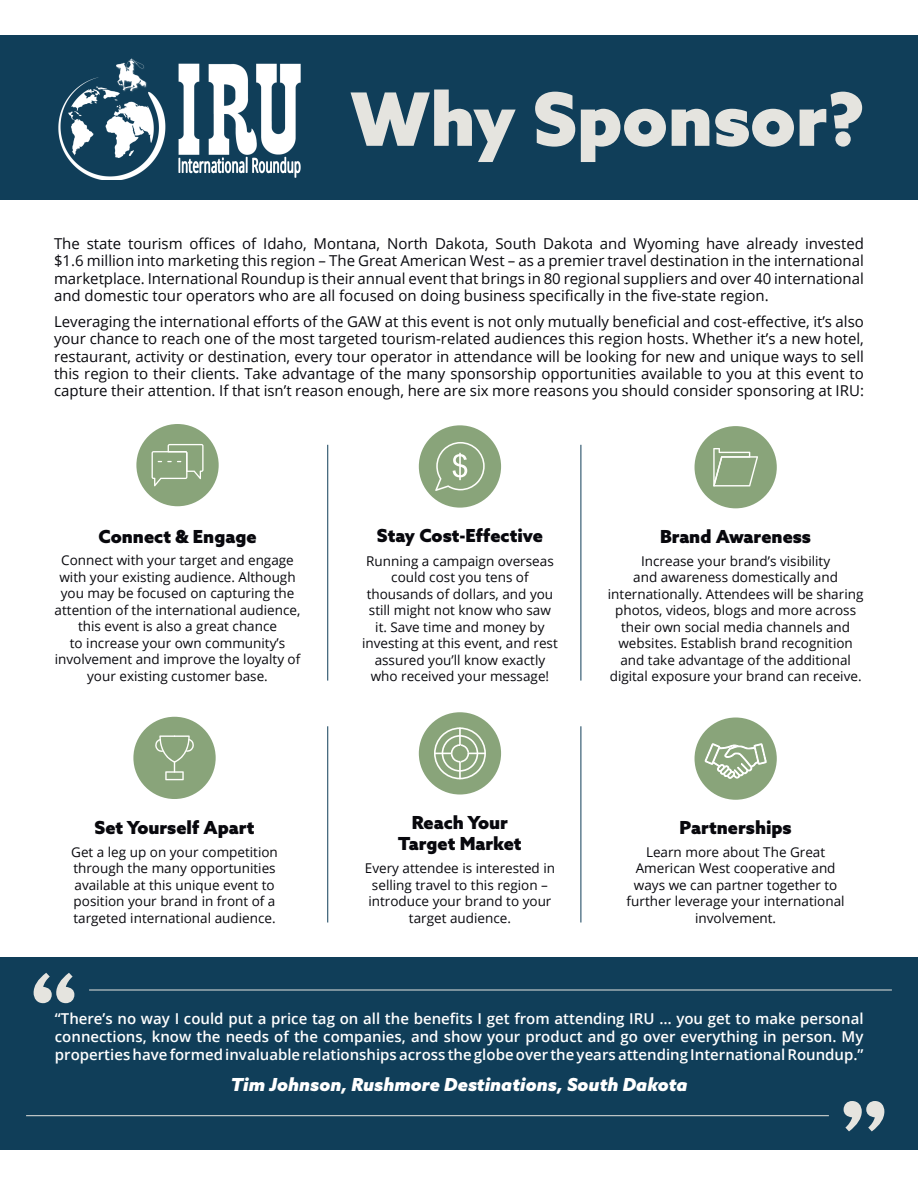
<style>
.page{position:relative;width:918px;height:1188px;background:#fff}
.page>*{position:absolute;margin:0;border:0;box-sizing:border-box;transform-origin:0 0}
.t1{font:150px "Neue Aachen Pro";color:#e5e4df}
.t2{font:900 73.65px "Azo Sans";color:#e5e4df}
.t3{font:900 18px/21px "Azo Sans";color:#08080d;text-align:center}
.t4{font:italic 900 18px "Azo Sans";color:#fff}
.t5{font:15px/17.2px "Open Sans";color:#08080d;text-align:justify}
.t6{font:600 15px/18px "Open Sans";color:#fff;text-align:justify}
.t7{font:13.5px/16.5px "Open Sans";color:#08080d;text-align:center}
</style>
<div class="page">
<div style="left:0;top:35px;width:918px;height:165px;background:#103e59"></div>
<div style="left:0;top:958px;width:918px;height:192px;background:#103e59"></div>
<hr style="left:89px;top:990px;width:803px;height:1px;background:#e5e4df">
<hr style="left:26px;top:1115px;width:803px;height:1px;background:#e5e4df">
<img style="left:58px;top:58px;width:243px;height:122px">
<hr style="left:327px;top:445px;width:1px;height:236px;background:#103e59">
<hr style="left:581px;top:445px;width:1px;height:236px;background:#103e59">
<hr style="left:327px;top:726px;width:1px;height:197px;background:#103e59">
<hr style="left:581px;top:726px;width:1px;height:197px;background:#103e59">
<div style="left:695px;top:426px;width:82px;height:82px;background:#89a47a;border-radius:50%"></div>
<svg style="left:713px;top:448px;width:45px;height:38px"></svg>
<div style="left:419px;top:712px;width:82px;height:83px;background:#89a47a;border-radius:50%"></div>
<svg style="left:434px;top:727px;width:52px;height:52px"></svg>
<div style="left:419px;top:425px;width:82px;height:83px;background:#89a47a;border-radius:50%"></div>
<svg style="left:435px;top:442px;width:50px;height:49px"></svg>
<div style="left:133px;top:717px;width:83px;height:82px;background:#89a47a;border-radius:50%"></div>
<svg style="left:155px;top:735px;width:39px;height:45px"></svg>
<div style="left:136px;top:424px;width:83px;height:82px;background:#89a47a;border-radius:50%"></div>
<svg style="left:152px;top:444px;width:52px;height:42px"></svg>
<div style="left:695px;top:718px;width:82px;height:82px;background:#89a47a;border-radius:50%"></div>
<svg style="left:705px;top:743px;width:62px;height:36px"></svg>
<p class="t2" style="left:350px;top:70px;width:515px">Why Sponsor?</p>
<p class="t5" style="left:54px;top:235px;width:812px">The state tourism offices of Idaho, Montana, North Dakota, South Dakota and Wyoming have already invested $1.6 million into marketing this region – The Great American West – as a premier travel destination in the international marketplace. International Roundup is their annual event that brings in 80 regional suppliers and over 40 international and domestic tour operators who are all focused on doing business specifically in the five-state region.</p>
<p class="t5" style="left:54px;top:313px;width:812px">Leveraging the international efforts of the GAW at this event is not only mutually beneficial and cost-effective, it’s also your chance to reach one of the most targeted tourism-related audiences this region hosts. Whether it’s a new hotel, restaurant, activity or destination, every tour operator in attendance will be looking for new and unique ways to sell this region to their clients. Take advantage of the many sponsorship opportunities available to you at this event to capture their attention. If that isn’t reason enough, here are six more reasons you should consider sponsoring at IRU:</p>
<p class="t3" style="left:99px;top:525px;width:160px">Connect &amp; Engage</p>
<p class="t7" style="left:55px;top:552px;width:247px">Connect with your target and engage with your existing audience. Although you may be focused on capturing the attention of the international audience, this event is also a great chance<br>to increase your own community’s involvement and improve the loyalty of your existing customer base.</p>
<p class="t3" style="left:95px;top:816px;width:161px">Set Yourself Apart</p>
<p class="t7" style="left:71px;top:843px;width:208px;text-align:left">Get a leg up on your competition through the many opportunities available at this unique event to position your brand in front of a targeted international audience.</p>
<p class="t1" style="left:26px;top:944px;width:57px">“</p>
<p class="t3" style="left:377px;top:525px;width:167px">Stay Cost-Effective</p>
<p class="t7" style="left:362px;top:552px;width:197px">Running a campaign overseas could cost you tens of thousands of dollars, and you still might not know who saw it. Save time and money by investing at this event, and rest assured you’ll know exactly who received your message!</p>
<p class="t3" style="left:660px;top:526px;width:152px">Brand Awareness</p>
<p class="t7" style="left:608px;top:552px;width:257px">Increase your brand’s visibility<br>and awareness domestically and internationally. Attendees will be sharing photos, videos, blogs and more across their own social media channels and websites. Establish brand recognition and take advantage of the additional digital exposure your brand can receive.</p>
<p class="t3" style="left:398px;top:812px;width:125px">Reach Your<br>Target Market</p>
<p class="t7" style="left:365px;top:860px;width:192px">Every attendee is interested in selling travel to this region – introduce your brand to your target audience.</p>
<p class="t3" style="left:680px;top:817px;width:114px">Partnerships</p>
<p class="t7" style="left:627px;top:843px;width:219px">Learn more about The Great<br>American West cooperative and ways we can partner together to further leverage your international involvement.</p>
<p class="t6" style="left:55px;top:1009px;width:810px">“There’s no way I could put a price tag on all the benefits I get from attending IRU … you get to make personal connections, know the needs of the companies, and show your product and go over everything in person. My properties have formed invaluable relationships across the globe over the years attending International Roundup.”</p>
<p class="t4" style="left:231px;top:1073px;width:458px">Tim Johnson, Rushmore Destinations, South Dakota</p>
<p class="t1" style="left:892px;top:1160px;width:57px;rotate:-180deg">“</p>
</div>
